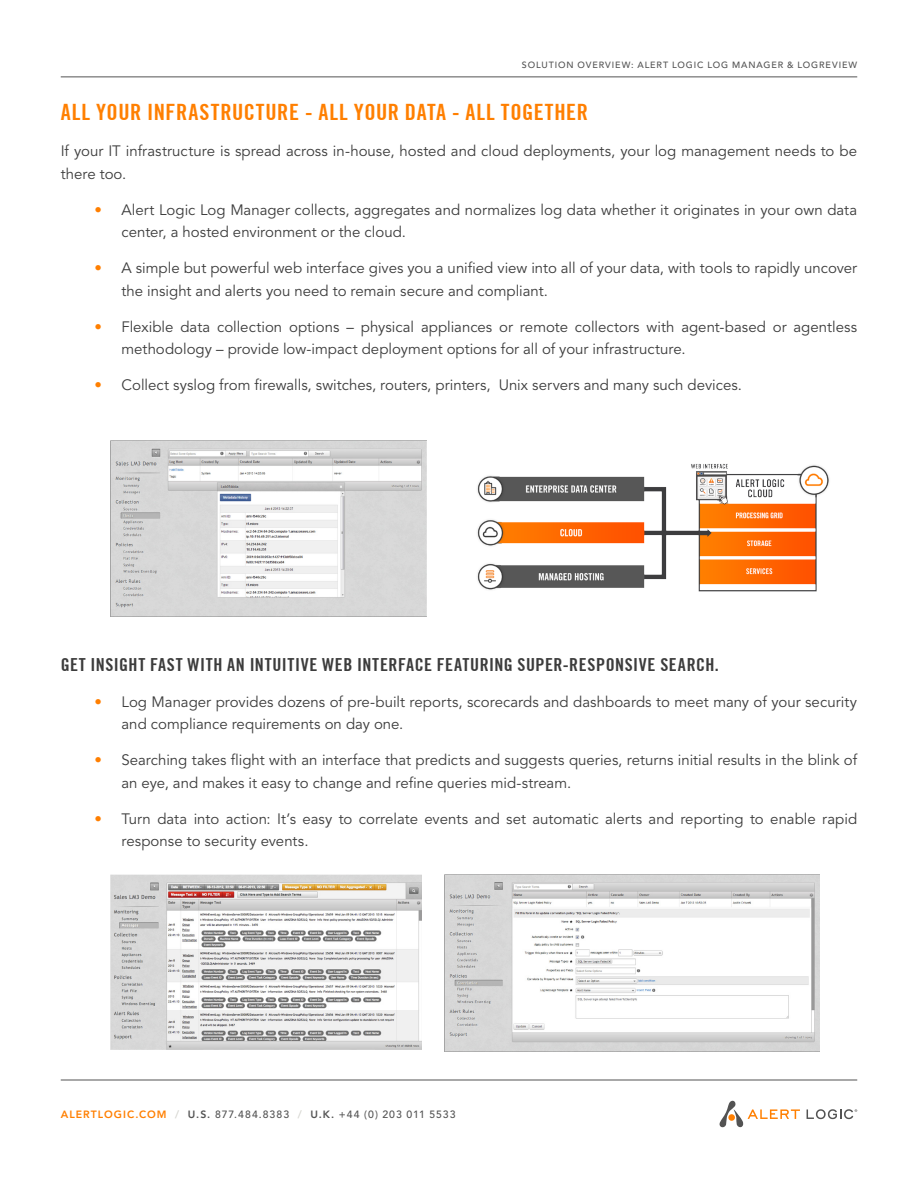
<style>
.page{position:relative;width:918px;height:1188px;background:#fff}
.page>*{position:absolute;margin:0;border:0;box-sizing:border-box;transform-origin:0 0}
.Section_Title{font:700 condensed 22.5px "Trade Gothic No.20";letter-spacing:.03em;color:#ff7f00}
.Section_Title-2{font:700 condensed 18px "Trade Gothic No.20";letter-spacing:.03em;color:#3c3c3c}
.Paragraph{font:15px/22.5px "Avenir LT Std";color:#3c3c3c}
.t1{font:500 10.5px "Avenir LT Std";letter-spacing:.095em;color:#535353}
.t2{font:500 9px "Avenir LT Std";letter-spacing:.1em;color:#535353}
.s1{color:#ff7f00}
.s2{font-weight:800;color:#ff7f00}
.s3{font-weight:800;color:#d6d6d1}
.s4{font-weight:800}
</style>
<div class="page">
<hr style="left:61px;top:1080px;width:796px;height:1px;background:#535353">
<hr style="left:61px;top:76px;width:796px;height:1px;background:#535353">
<svg style="left:807px;top:1109px;width:50px;height:10px"></svg>
<svg style="left:719px;top:1100px;width:81px;height:28px"></svg>
<div style="left:728px;top:1114px;width:7px;height:7px;background:#ff7f00;border-radius:50%"></div>
<img style="left:477px;top:464px;width:352px;height:128px">
<img style="left:110px;top:440px;width:317px;height:176px">
<img style="left:110px;top:875px;width:312px;height:175px">
<img style="left:445px;top:875px;width:375px;height:177px">
<p class="t2" style="left:522px;top:59px;width:337px">SOLUTION OVERVIEW: ALERT LOGIC LOG MANAGER &amp; LOGREVIEW</p>
<p class="Section_Title" style="left:61px;top:99px;width:529px">ALL YOUR INFRASTRUCTURE - ALL YOUR DATA - ALL TOGETHER</p>
<p class="Paragraph" style="left:61px;top:140px;width:798px">If your IT infrastructure is spread across in-house, hosted and cloud deployments, your log management needs to be there too.</p>
<p class="Paragraph" style="left:122px;top:199px;width:737px;text-indent:-27px"><span class="s1">•</span> Alert Logic Log Manager collects, aggregates and normalizes log data whether it originates in your own data center, a hosted environment or the cloud.</p>
<p class="Paragraph" style="left:122px;top:257px;width:737px;text-indent:-27px"><span class="s1">•</span> A simple but powerful web interface gives you a unified view into all of your data, with tools to rapidly uncover the insight and alerts you need to remain secure and compliant.</p>
<p class="Paragraph" style="left:122px;top:316px;width:737px;text-indent:-27px"><span class="s1">•</span> Flexible data collection options – physical appliances or remote collectors with agent-based or agentless methodology – provide low-impact deployment options for all of your infrastructure.</p>
<p class="Paragraph" style="left:94px;top:374px;width:649px"><span class="s1">•</span> Collect syslog from firewalls, switches, routers, printers, Unix servers and many such devices.</p>
<p class="Section_Title-2" style="left:61px;top:654px;width:660px">GET INSIGHT FAST WITH AN INTUITIVE WEB INTERFACE FEATURING SUPER-RESPONSIVE SEARCH.</p>
<p class="Paragraph" style="left:122px;top:691px;width:737px;text-indent:-27px"><span class="s1">•</span> Log Manager provides dozens of pre-built reports, scorecards and dashboards to meet many of your security and compliance requirements on day one.</p>
<p class="Paragraph" style="left:122px;top:749px;width:737px;text-indent:-27px"><span class="s1">•</span> Searching takes flight with an interface that predicts and suggests queries, returns initial results in the blink of an eye, and makes it easy to change and refine queries mid-stream.</p>
<p class="Paragraph" style="left:122px;top:808px;width:737px;text-indent:-27px"><span class="s1">•</span> Turn data into action: It’s easy to correlate events and set automatic alerts and reporting to enable rapid response to security events.</p>
<p class="t1" style="left:61px;top:1108px;width:396px"><span class="s2">ALERTLOGIC.COM</span> <span class="s3">/</span> <span class="s4">U.S.</span> 877.484.8383 <span class="s3">/</span> <span class="s4">U.K.</span> +44 (0) 203 011 5533</p>
</div>
